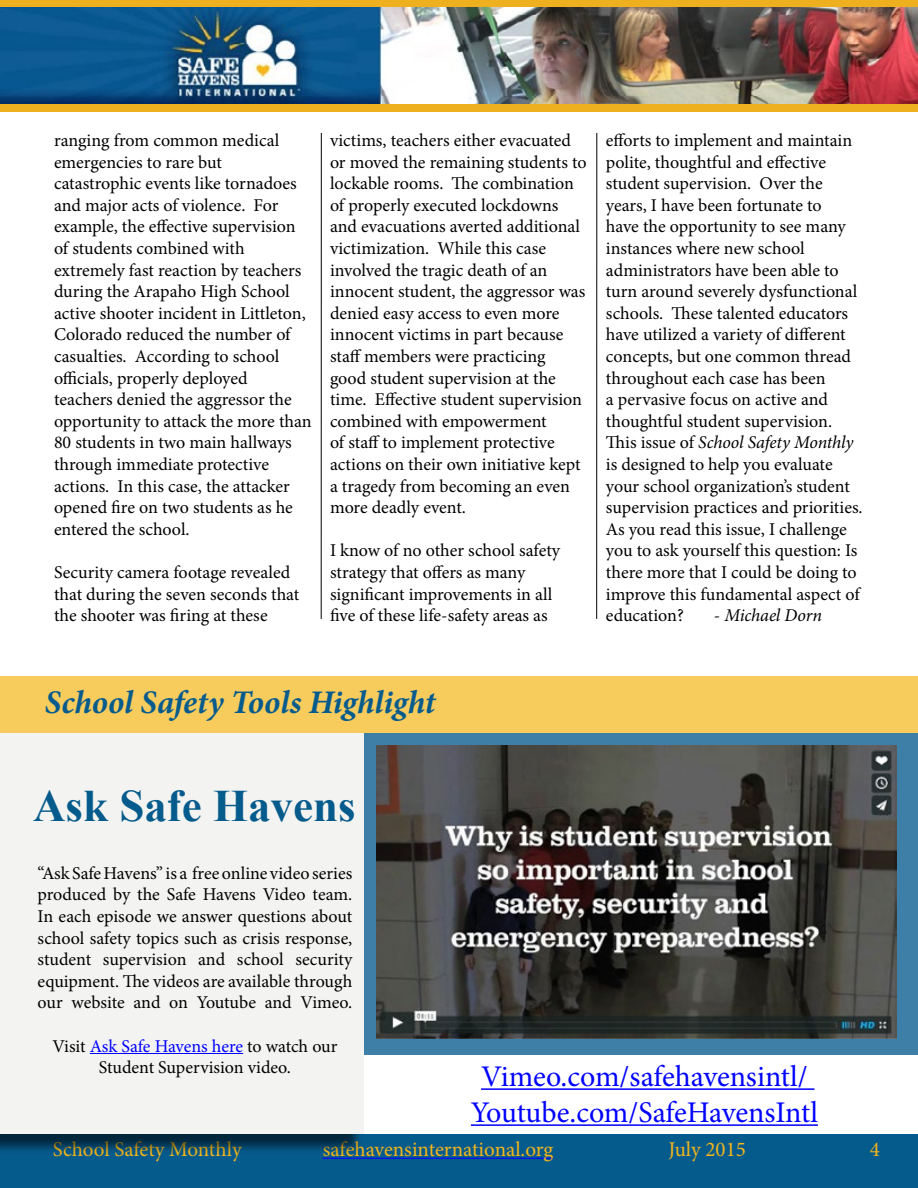
<style>
.page{position:relative;width:918px;height:1188px;background:#fff}
.page>*{position:absolute;margin:0;border:0;box-sizing:border-box;transform-origin:0 0}
.t1{font:700 45px "Times New Roman";color:#065b8d}
.t2{font:italic 700 33px "Minion Pro";letter-spacing:-.005em;color:#065b8d}
.t3{font:30px/36px "Minion Pro";letter-spacing:-.01em;color:#00f;text-align:center}
.t4{font:21px "Minion Pro";color:#f4b61a}
.t5{font:21px "Minion Pro";letter-spacing:-.005em;color:#f5b61a}
.t6{font:18px/21.6px "Minion Pro";color:#000}
.t7{font:italic 18px "Minion Pro";letter-spacing:-.005em;color:#000}
.s1{font-style:italic}
.s2{font-style:normal}
.s3{color:#00f}
</style>
<div class="page">
<div style="left:0;top:1134px;width:918px;height:54px;background:#065b8d"></div>
<div style="left:0;top:0;width:918px;height:112px;background:#eeb01f"></div>
<img style="left:0;top:8px;width:918px;height:96px">
<hr style="left:323px;top:1158px;width:230px;height:1px;background:#00f">
<div style="left:0;top:677px;width:918px;height:56px;background:#f7cb5c"></div>
<div style="left:364px;top:734px;width:554px;height:321px;background:#3d7fa6"></div>
<img style="left:376px;top:745px;width:520px;height:294px">
<div style="left:0;top:737px;width:363px;height:417px;background:#000;opacity:.57"></div>
<div style="left:0;top:734px;width:364px;height:400px;background:#f3f4f1"></div>
<hr style="left:321px;top:133px;width:1px;height:486px;background:#000">
<hr style="left:596px;top:133px;width:1px;height:486px;background:#000">
<hr style="left:90px;top:1053px;width:153px;height:1px;background:#00f">
<hr style="left:481px;top:1088px;width:334px;height:2px;background:#00f">
<hr style="left:471px;top:1124px;width:347px;height:2px;background:#00f">
<p class="t6" style="left:54px;top:130px;width:259px">ranging from common medical emergencies to rare but catastrophic events like tornadoes and major acts of violence. For example, the effective supervision of students combined with extremely fast reaction by teachers during the Arapaho High School active shooter incident in Littleton,<br>Colorado reduced the number of casualties. According to school officials, properly deployed<br>teachers denied the aggressor the opportunity to attack the more than<br>80 students in two main hallways through immediate protective actions. In this case, the attacker opened fire on two students as he entered the school.</p>
<p class="t6" style="left:54px;top:562px;width:247px">Security camera footage revealed that during the seven seconds that the shooter was firing at these</p>
<p class="t6" style="left:330px;top:130px;width:258px">victims, teachers either evacuated or moved the remaining students to lockable rooms. The combination of properly executed lockdowns and evacuations averted additional victimization. While this case involved the tragic death of an innocent student, the aggressor was denied easy access to even more innocent victims in part because staff members were practicing<br>good student supervision at the time. Effective student supervision combined with empowerment<br>of staff to implement protective actions on their own initiative kept a tragedy from becoming an even more deadly event.</p>
<p class="t6" style="left:330px;top:540px;width:232px">I know of no other school safety strategy that offers as many significant improvements in all five of these life-safety areas as</p>
<p class="t6" style="left:606px;top:130px;width:258px">efforts to implement and maintain polite, thoughtful and effective student supervision. Over the years, I have been fortunate to<br>have the opportunity to see many instances where new school administrators have been able to turn around severely dysfunctional schools. These talented educators have utilized a variety of different concepts, but one common thread throughout each case has been<br>a pervasive focus on active and thoughtful student supervision.<br>This issue of <span class="s1">School Safety Monthly </span>is designed to help you evaluate your school organization’s student supervision practices and priorities.<br>As you read this issue, I challenge you to ask yourself this question: Is there more that I could be doing to improve this fundamental aspect of education?</p>
<p class="t7" style="left:714px;top:603px;width:110px"><span class="s2">-</span> Michael Dorn</p>
<h2 class="t2" style="left:45px;top:679px;width:392px">School Safety Tools Highlight</h2>
<h1 class="t1" style="left:33px;top:774px;width:324px">Ask Safe Havens</h1>
<p class="t6" style="left:38px;top:862px;width:316px;text-align:justify">“Ask Safe Havens” is a free online video series produced by the Safe Havens Video team.<br>In each episode we answer questions about school safety topics such as crisis response, student supervision and school security equipment. The videos are available through our website and on Youtube and Vimeo.</p>
<p class="t6" style="left:52px;top:1035px;width:287px;text-align:center">Visit <span class="s3">Ask Safe Havens here</span> to watch our<br>Student Supervision video.</p>
<h3 class="t3" style="left:471px;top:1059px;width:349px">Vimeo.com/safehavensintl/<br>Youtube.com/SafeHavensIntl</h3>
<p class="t4" style="left:53px;top:1135px;width:190px">School Safety Monthly</p>
<p class="t5" style="left:323px;top:1135px;width:232px">safehavensinternational.org</p>
<p class="t4" style="left:668px;top:1135px;width:79px">July 2015</p>
<p class="t4" style="left:870px;top:1135px;width:12px">4</p>
</div>
